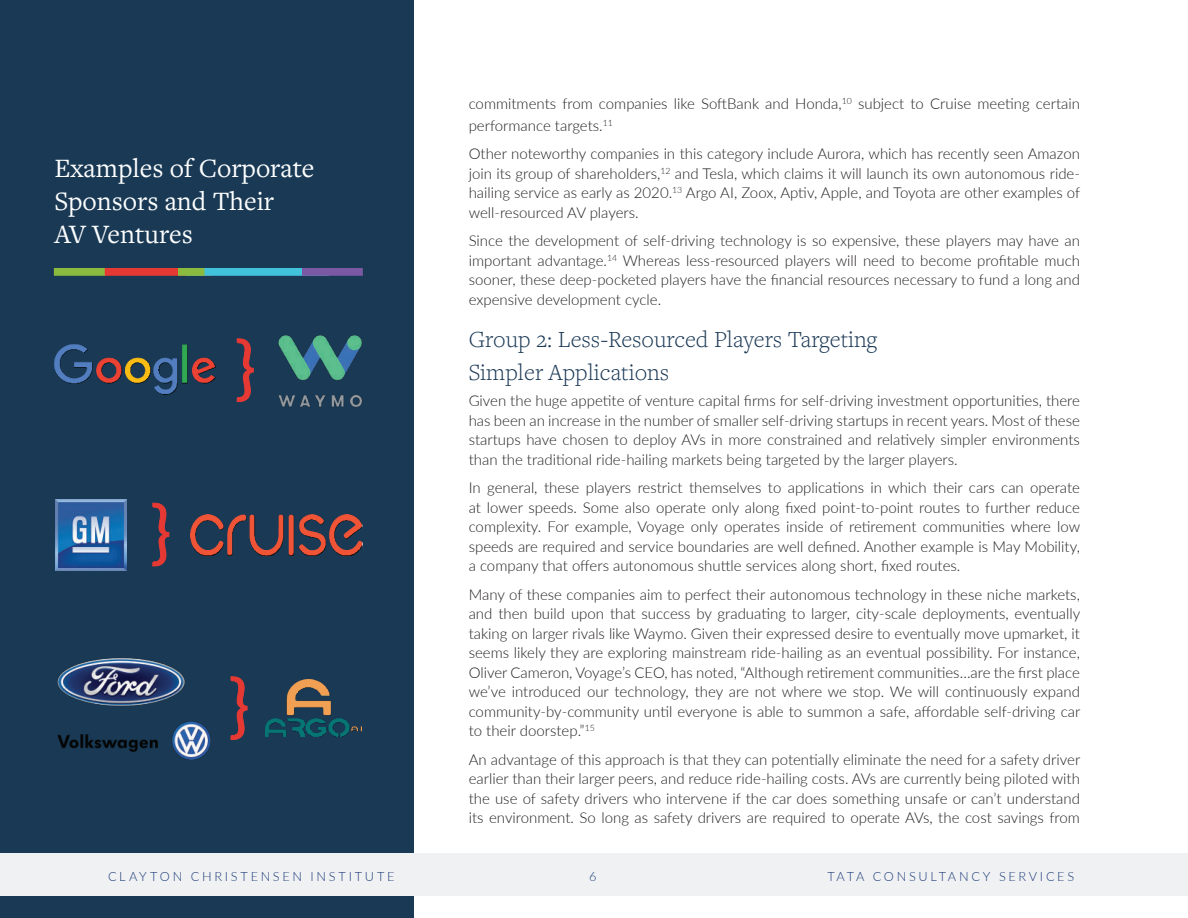
<style>
.page{position:relative;width:1188px;height:918px;background:#fff}
.page>*{position:absolute;margin:0;border:0;box-sizing:border-box;transform-origin:0 0}
.t1{font:68.85px "Lato";color:#e73934}
.t2{font:27.6px/33px "Freight Text Pro";color:#fdfefe}
.t3{font:300 24px/33px "Freight Text Pro";color:#1b3955}
.t4{font:300 15px/19.5px "Lato";color:#231f20;text-align:justify}
.t5{font:300 12.75px "Lato";letter-spacing:.21em;color:#1e3d7b}
</style>
<div class="page">
<div style="left:0;top:0;width:413px;height:918px;background:#193955"></div>
<img style="left:55px;top:499px;width:71px;height:72px">
<img style="left:191px;top:514px;width:173px;height:41px">
<img style="left:51px;top:285px;width:167px;height:168px">
<img style="left:255px;top:328px;width:131px;height:85px">
<img style="left:266px;top:680px;width:95px;height:57px">
<div style="left:54px;top:269px;width:51px;height:6px;background:#8abb3f"></div>
<div style="left:54px;top:268px;width:52px;height:8px;border:1px solid #8abb3f"></div>
<svg style="left:153px;top:503px;width:16px;height:63px"></svg>
<div style="left:105px;top:269px;width:106px;height:6px;background:#e73934"></div>
<div style="left:105px;top:268px;width:106px;height:8px;border:1px solid #e73934"></div>
<div style="left:187px;top:269px;width:141px;height:6px;background:#41c3db"></div>
<div style="left:187px;top:268px;width:142px;height:8px;border:1px solid #41c3db"></div>
<div style="left:303px;top:269px;width:59px;height:6px;background:#7b58a4"></div>
<div style="left:302px;top:268px;width:61px;height:8px;border:1px solid #7b58a4"></div>
<div style="left:179px;top:269px;width:25px;height:6px;background:#8abb3f"></div>
<div style="left:178px;top:268px;width:26px;height:8px;border:1px solid #8abb3f"></div>
<svg style="left:237px;top:339px;width:16px;height:63px"></svg>
<svg style="left:231px;top:677px;width:16px;height:63px"></svg>
<img style="left:55px;top:656px;width:132px;height:51px">
<img style="left:56px;top:662px;width:156px;height:157px">
<div style="left:0;top:853px;width:1188px;height:42px;background:#f0f1f2"></div>
<h2 class="t2" style="left:54px;top:154px;width:262px">Examples of Corporate<br>Sponsors and Their<br>AV Ventures</h2>
<h1 class="t1" style="left:151px;top:503px;width:22px">}</h1>
<h1 class="t1" style="left:235px;top:339px;width:22px">}</h1>
<h1 class="t1" style="left:229px;top:677px;width:22px">}</h1>
<p class="t4" style="left:469px;top:93px;width:613px;line-height:21.6px">commitments from companies like SoftBank and Honda,<sup>10</sup> subject to Cruise meeting certain performance targets.<sup>11</sup></p>
<p class="t4" style="left:469px;top:144px;width:613px">Other noteworthy companies in this category include Aurora, which has recently seen Amazon join its group of shareholders,<sup>12</sup> and Tesla, which claims it will launch its own autonomous ride&shy;hailing service as early as 2020.<sup>13</sup> Argo AI, Zoox, Aptiv, Apple, and Toyota are other examples of well-resourced AV players.</p>
<p class="t4" style="left:469px;top:231px;width:613px">Since the development of self-driving technology is so expensive, these players may have an important advantage.<sup>14</sup> Whereas less-resourced players will need to become profitable much sooner, these deep-pocketed players have the financial resources necessary to fund a long and expensive development cycle.</p>
<h3 class="t3" style="left:469px;top:325px;width:410px">Group 2: Less-Resourced Players Targeting<br>Simpler Applications</h3>
<p class="t4" style="left:469px;top:390px;width:613px">Given the huge appetite of venture capital firms for self-driving investment opportunities, there has been an increase in the number of smaller self-driving startups in recent years. Most of these startups have chosen to deploy AVs in more constrained and relatively simpler environments than the traditional ride-hailing markets being targeted by the larger players.</p>
<p class="t4" style="left:469px;top:477px;width:613px">In general, these players restrict themselves to applications in which their cars can operate at lower speeds. Some also operate only along fixed point-to-point routes to further reduce complexity. For example, Voyage only operates inside of retirement communities where low speeds are required and service boundaries are well defined. Another example is May Mobility, a company that offers autonomous shuttle services along short, fixed routes.</p>
<p class="t4" style="left:469px;top:584px;width:613px">Many of these companies aim to perfect their autonomous technology in these niche markets, and then build upon that success by graduating to larger, city-scale deployments, eventually taking on larger rivals like Waymo. Given their expressed desire to eventually move upmarket, it seems likely they are exploring mainstream ride-hailing as an eventual possibility. For instance, Oliver Cameron, Voyage’s CEO, has noted, “Although retirement communities…are the first place we’ve introduced our technology, they are not where we stop. We will continuously expand community-by-community until everyone is able to summon a safe, affordable self-driving car to their doorstep.”<sup>15</sup></p>
<p class="t4" style="left:469px;top:749px;width:613px">An advantage of this approach is that they can potentially eliminate the need for a safety driver earlier than their larger peers, and reduce ride-hailing costs. AVs are currently being piloted with the use of safety drivers who intervene if the car does something unsafe or can’t understand its environment. So long as safety drivers are required to operate AVs, the cost savings from</p>
<p class="t5" style="left:108px;top:868px;width:288px">CLAYTON CHRISTENSEN INSTITUTE</p>
<p class="t5" style="left:589px;top:868px;width:9px">6</p>
<p class="t5" style="left:827px;top:868px;width:248px">TATA CONSULTANCY SERVICES</p>
</div>
